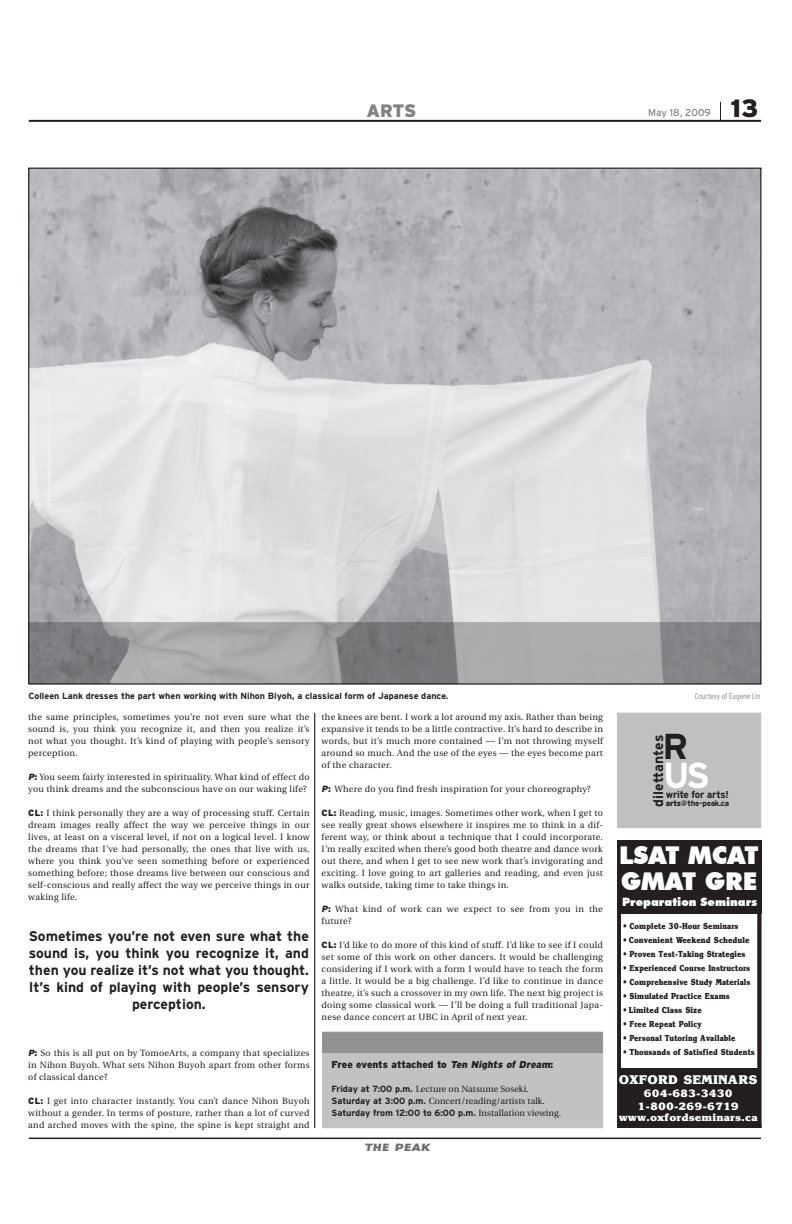
<style>
.page{position:relative;width:792px;height:1224px;background:#fff}
.page>*{position:absolute;margin:0;border:0;box-sizing:border-box;transform-origin:0 0}
.Headline{font:700 36px "Interstate";color:#fff}
.Headline-2{font:700 36px "Interstate";color:#231f20}
.t1{font:900 25px "Interstate";color:#231f20}
.t2{font:900 24.5px/26.5px "Futura BT";color:#fff}
.t3{font:900 18px "Interstate";color:#808285}
.Pullquote{font:700 14px/16.9px "Interstate";color:#231f20;text-align:center}
.Headline-3{font:700 14px "Interstate";letter-spacing:-.005em;color:#231f20}
.t4{font:14px "Base Nine SCBI";color:#6c6d70}
.t5{font:800 13px "Krone";color:#fff}
.t6{font:900 11.5px "Futura BT";color:#fff}
.t7{font:800 11px/13.2px "Krone";color:#fff;text-align:center}
.Body_Text__first_par{font:900 10px "Interstate";letter-spacing:-.005em;color:#231f20}
.Headline-4{font:700 10px "Interstate";letter-spacing:-.025em;color:#231f20}
.t8{font:10px "Interstate";color:#808285}
.Body_Text__first_par-2{font:9px/12px "Utopia";letter-spacing:.03em;color:#231f20;text-align:justify}
.t9{font:800 9px "Krone";color:#231f20;scale:.8 1}
.Body_Text__first_par-3{font:9px "Utopia";color:#231f20}
.Photo_Caption{font:700 9px "Interstate";color:#231f20}
.Body_Text__first_par-4{font:700 9px "Interstate";color:#231f20}
.t10{font:800 9px "Krone";color:#231f20;scale:.82 1}
.Photo_Credit{font:300 condensed 8px "Interstate";color:#808285}
.Headline-5{font:700 8px "Interstate";letter-spacing:-.025em;color:#231f20}
.s1{font-family:"Interstate";font-weight:900;font-style:italic}
.s2{font-family:"Interstate";font-weight:900}
.s3{font-style:italic}
.s4{font-family:"Interstate";font-weight:700}
.s5{font-family:"Utopia";font-weight:400}
.s6{font-weight:900}
.s7{font-family:"CG Times";font-weight:400}
</style>
<div class="page">
<hr style="left:29px;top:1138px;width:732px;height:1px;background:#231f20">
<hr style="left:29px;top:120px;width:732px;height:2px;background:#231f20">
<svg style="left:720px;top:102px;width:1px;height:18px"></svg>
<div style="left:617px;top:840px;width:144px;height:73px;background:#231f20"></div>
<svg style="left:617px;top:913px;width:4px;height:211px"></svg>
<div style="left:617px;top:1124px;width:144px;height:4px;border:1px solid #231f20"></div>
<div style="left:620px;top:1068px;width:138px;height:58px;background:#231f20"></div>
<div style="left:757px;top:840px;width:4px;height:288px;background:#231f20;border:1px solid #231f20"></div>
<img style="left:31px;top:170px;width:728px;height:452px">
<hr style="left:314px;top:713px;width:1px;height:415px;background:#000">
<div style="left:322px;top:1032px;width:281px;height:96px;background:#c2c2c2"></div>
<div style="left:322px;top:1032px;width:281px;height:21px;background:#929292"></div>
<div style="left:617px;top:713px;width:144px;height:115px;background:#c0c0c0"></div>
<svg style="left:29px;top:622px;width:732px;height:62px;background:#949597"></svg>
<p class="t3" style="left:366px;top:100px;width:51px">ARTS</p>
<p class="t8" style="left:648px;top:106px;width:64px">May 18, 2009</p>
<p class="t1" style="left:730px;top:94px;width:29px">13</p>
<p class="Photo_Caption" style="left:29px;top:691px;width:421px">Colleen Lank dresses the part when working with Nihon Biyoh, a classical form of Japanese dance.</p>
<p class="Photo_Credit" style="left:695px;top:692px;width:67px">Courtesy of Eugene Lin</p>
<p class="Body_Text__first_par-2" style="left:28px;top:711px;width:283px">the same principles, sometimes you’re not even sure what the sound is, you think you recognize it, and then you realize it’s not what you thought. It’s kind of playing with people’s sensory perception.</p>
<p class="Body_Text__first_par-2" style="left:28px;top:771px;width:283px"><span class="s1">P</span><span class="s2">:</span> You seem fairly interested in spirituality. What kind of effect do you think dreams and the subconscious have on our waking life?</p>
<p class="Body_Text__first_par-2" style="left:28px;top:807px;width:283px"><span class="s2">CL:</span> I think personally they are a way of processing stuff. Certain dream images really affect the way we perceive things in our lives, at least on a visceral level, if not on a logical level. I know the dreams that I’ve had personally, the ones that live with us, where you think you’ve seen something before or experienced something before; those dreams live between our conscious and self-conscious and really affect the way we perceive things in our waking life.</p>
<p class="Pullquote" style="left:29px;top:928px;width:282px">Sometimes you’re not even sure what the sound is, you think you recognize it, and then you realize it’s not what you thought.<br>It’s kind of playing with people’s sensory perception.</p>
<p class="Body_Text__first_par-2" style="left:28px;top:1047px;width:283px"><span class="s1">P</span><span class="s2">:</span> So this is all put on by TomoeArts, a company that specializes in Nihon Buyoh. What sets Nihon Buyoh apart from other forms of classical dance?</p>
<p class="Body_Text__first_par-2" style="left:28px;top:1095px;width:283px"><span class="s2">CL:</span> I get into character instantly. You can’t dance Nihon Buyoh without a gender. In terms of posture, rather than a lot of curved and arched moves with the spine, the spine is kept straight and</p>
<p class="Body_Text__first_par-2" style="left:322px;top:711px;width:283px">the knees are bent. I work a lot around my axis. Rather than being expansive it tends to be a little contractive. It’s hard to describe in words, but it’s much more contained — I’m not throwing myself around so much. And the use of the eyes — the eyes become part of the character.</p>
<p class="Body_Text__first_par-2" style="left:322px;top:783px;width:271px"><span class="s1">P</span><span class="s2">:</span> Where do you find fresh inspiration for your choreography?</p>
<p class="Body_Text__first_par-2" style="left:322px;top:807px;width:283px"><span class="s2">CL:</span> Reading, music, images. Sometimes other work, when I get to see really great shows elsewhere it inspires me to think in a dif&shy;ferent way, or think about a technique that I could incorporate.<br>I’m really excited when there’s good both theatre and dance work out there, and when I get to see new work that’s invigorating and exciting. I love going to art galleries and reading, and even just walks outside, taking time to take things in.</p>
<p class="Body_Text__first_par-2" style="left:322px;top:903px;width:283px"><span class="s1">P</span><span class="s2">:</span> What kind of work can we expect to see from you in the future?</p>
<p class="Body_Text__first_par-2" style="left:322px;top:939px;width:283px"><span class="s2">CL:</span> I’d like to do more of this kind of stuff. I’d like to see if I could set some of this work on other dancers. It would be challenging considering if I work with a form I would have to teach the form a little. It would be a big challenge. I’d like to continue in dance theatre, it’s such a crossover in my own life. The next big project is doing some classical work — I’ll be doing a full traditional Japa&shy;nese dance concert at UBC in April of next year.</p>
<p class="Body_Text__first_par" style="left:332px;top:1059px;width:223px">Free events attached to <span class="s3">Ten Nights of Dream</span>:</p>
<p class="Body_Text__first_par-3" style="left:332px;top:1084px;width:199px"><span class="s4">Friday at 7:00 p.m.</span> Lecture on Natsume Soseki.</p>
<p class="Body_Text__first_par-3" style="left:332px;top:1096px;width:215px"><span class="s4">Saturday at 3:00 p.m.</span> Concert/reading/artists talk.</p>
<p class="Body_Text__first_par-4" style="left:332px;top:1108px;width:231px">Saturday from 12:00 to 6:00 p.m. <span class="s5">Installation viewing.</span></p>
<p class="t4" style="left:365px;top:1136px;width:67px">the peak</p>
<p class="Headline-3" style="left:650px;top:807px;width:73px;rotate:-90deg">dilettantes</p>
<p class="Headline-2" style="left:662px;top:727px;width:27px">R</p>
<p class="Headline" style="left:663px;top:755px;width:48px">US</p>
<p class="Headline-4" style="left:666px;top:789px;width:65px">write for arts!</p>
<p class="Headline-5" style="left:666px;top:799px;width:65px"><span class="s6">arts</span>@the-peak.ca</p>
<p class="t2" style="left:619px;top:841px;width:141px">LSAT MCAT<br>GMAT GRE</p>
<p class="t6" style="left:622px;top:895px;width:137px">Preparation Seminars</p>
<p class="t9" style="left:623px;top:922px;width:146px"><span class="s7">•</span> Complete 30-Hour Seminars</p>
<p class="t10" style="left:623px;top:936px;width:156px"><span class="s7">•</span> Convenient Weekend Schedule</p>
<p class="t9" style="left:623px;top:950px;width:155px"><span class="s7">•</span> Proven Test-Taking Strategies</p>
<p class="t9" style="left:623px;top:964px;width:161px"><span class="s7">•</span> Experienced Course Instructors</p>
<p class="t9" style="left:623px;top:978px;width:161px"><span class="s7">•</span> Comprehensive Study Materials</p>
<p class="t9" style="left:623px;top:992px;width:135px"><span class="s7">•</span> Simulated Practice Exams</p>
<p class="t10" style="left:623px;top:1006px;width:98px"><span class="s7">•</span> Limited Class Size</p>
<p class="t9" style="left:623px;top:1020px;width:100px"><span class="s7">•</span> Free Repeat Policy</p>
<p class="t9" style="left:623px;top:1034px;width:142px"><span class="s7">•</span> Personal Tutoring Available</p>
<p class="t9" style="left:623px;top:1048px;width:166px"><span class="s7">•</span> Thousands of Satisfied Students</p>
<p class="t5" style="left:619px;top:1073px;width:140px">OXFORD SEMINARS</p>
<p class="t7" style="left:638px;top:1087px;width:103px">604-683-3430<br>1-800-269-6719</p>
<p class="t7" style="left:619px;top:1111px;width:141px">www.oxfordseminars.ca</p>
</div>
